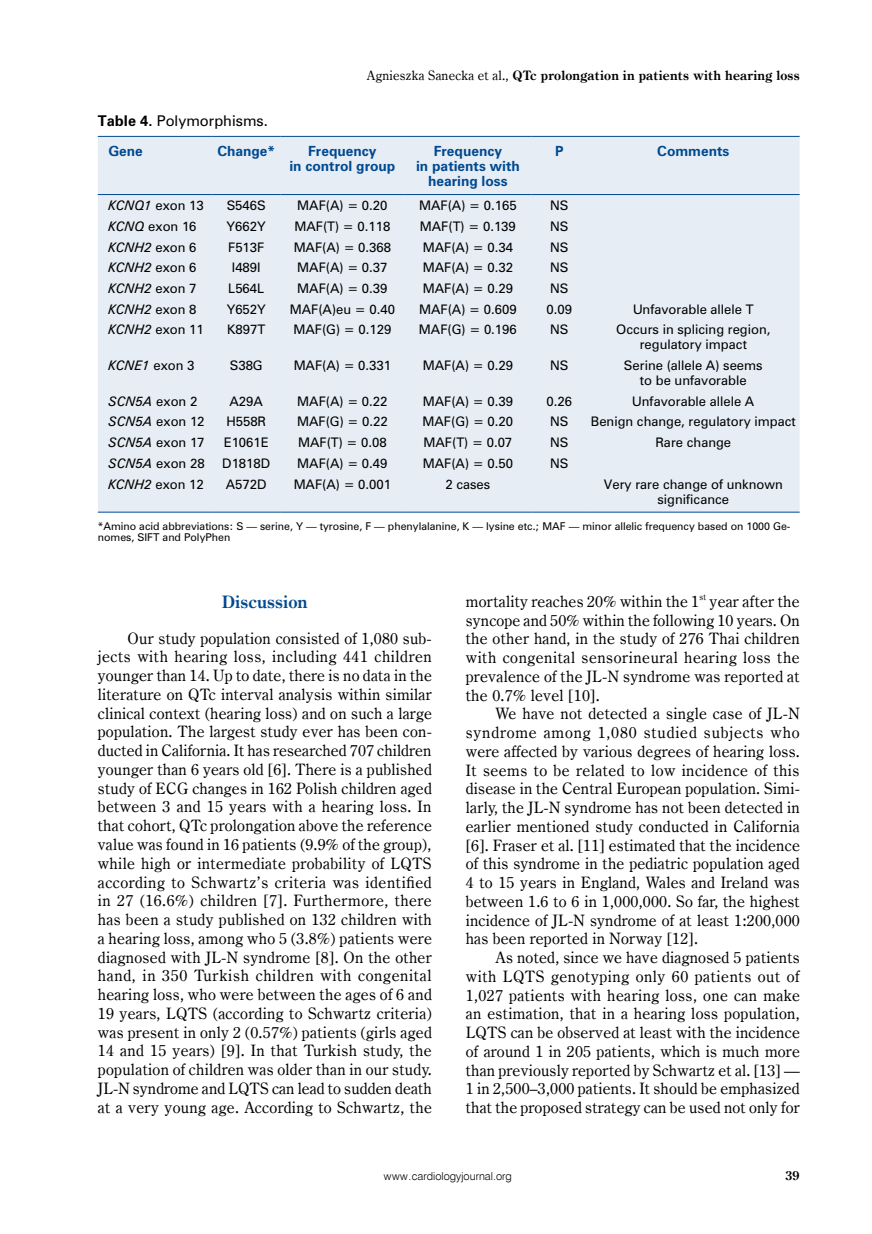
<style>
.page{position:relative;width:872px;height:1234px;background:#fff}
.page>*{position:absolute;margin:0;border:0;box-sizing:border-box;transform-origin:0 0}
.t1{font:700 17.25px "Century Oldst EU";color:#004990}
.t2{font:15.75px/18.8px "Century Oldst EU";letter-spacing:.015em;color:#000;text-align:justify}
.t3{font:13.5px "Zurich PL";color:#000}
.t4{font:700 13.05px "Century Oldst EU";letter-spacing:.015em;color:#000}
.t5{font:700 12.75px/15px "Zurich PL";color:#004990;text-align:center}
.t6{font:700 12.75px "Century Oldst EU";color:#000}
.t7{font:12px/15px "Zurich PL";color:#000;text-align:center}
.t8{font:italic 12px "Zurich PL";color:#000}
.t9{font:10.95px "Swis 721 Lt EU";color:#000}
.t10{font:9.75px/10.9px "Zurich PL";color:#000}
.s1{font-weight:400}
.s2{font-weight:700}
.s3{font-style:italic}
.s4{font-style:normal}
</style>
<div class="page">
<div style="left:98px;top:137px;width:701px;height:374px;background:#e6edf4"></div>
<hr style="left:98px;top:511px;width:114px;height:1px;background:#004990">
<hr style="left:212px;top:511px;width:69px;height:1px;background:#004990">
<hr style="left:281px;top:511px;width:123px;height:1px;background:#004990">
<hr style="left:404px;top:511px;width:127px;height:1px;background:#004990">
<hr style="left:531px;top:511px;width:56px;height:1px;background:#004990">
<hr style="left:587px;top:511px;width:212px;height:1px;background:#004990">
<hr style="left:98px;top:136px;width:114px;height:1px;background:#004990">
<hr style="left:212px;top:136px;width:69px;height:1px;background:#004990">
<hr style="left:281px;top:136px;width:123px;height:1px;background:#004990">
<hr style="left:404px;top:136px;width:127px;height:1px;background:#004990">
<hr style="left:531px;top:136px;width:56px;height:1px;background:#004990">
<hr style="left:587px;top:136px;width:212px;height:1px;background:#004990">
<hr style="left:98px;top:194px;width:114px;height:1px;background:#004990">
<hr style="left:212px;top:194px;width:69px;height:1px;background:#004990">
<hr style="left:281px;top:194px;width:123px;height:1px;background:#004990">
<hr style="left:404px;top:194px;width:127px;height:1px;background:#004990">
<hr style="left:531px;top:194px;width:56px;height:1px;background:#004990">
<hr style="left:587px;top:194px;width:212px;height:1px;background:#004990">
<p class="t4" style="left:367px;top:67px;width:434px"><span class="s1">Agnieszka Sanecka et al.,</span> QTc prolongation in patients with hearing loss</p>
<p class="t3" style="left:98px;top:111px;width:172px"><span class="s2">Table 4.</span> Polymorphisms.</p>
<p class="t5" style="left:108px;top:143px;width:36px">Gene</p>
<p class="t5" style="left:217px;top:143px;width:59px">Change*</p>
<p class="t5" style="left:289px;top:143px;width:107px">Frequency<br>in control group</p>
<p class="t5" style="left:416px;top:143px;width:105px">Frequency<br>in patients with hearing loss</p>
<p class="t5" style="left:555px;top:143px;width:10px">P</p>
<p class="t5" style="left:657px;top:143px;width:74px">Comments</p>
<p class="t7" style="left:108px;top:198px;width:97px"><span class="s3">KCNQ1</span> exon 13</p>
<p class="t7" style="left:227px;top:198px;width:41px">S546S</p>
<p class="t7" style="left:297px;top:198px;width:92px">MAF(A) = 0.20</p>
<p class="t7" style="left:419px;top:198px;width:99px">MAF(A) = 0.165</p>
<p class="t7" style="left:550px;top:198px;width:20px">NS</p>
<p class="t7" style="left:108px;top:218px;width:90px"><span class="s3">KCNQ</span> exon 16</p>
<p class="t7" style="left:227px;top:218px;width:41px">Y662Y</p>
<p class="t7" style="left:294px;top:218px;width:98px">MAF(T) = 0.118</p>
<p class="t7" style="left:420px;top:218px;width:98px">MAF(T) = 0.139</p>
<p class="t7" style="left:550px;top:218px;width:20px">NS</p>
<p class="t8" style="left:108px;top:239px;width:90px">KCNH2 <span class="s4">exon 6</span></p>
<p class="t7" style="left:228px;top:239px;width:38px">F513F</p>
<p class="t7" style="left:294px;top:239px;width:99px">MAF(A) = 0.368</p>
<p class="t7" style="left:423px;top:239px;width:92px">MAF(A) = 0.34</p>
<p class="t7" style="left:550px;top:239px;width:20px">NS</p>
<p class="t8" style="left:108px;top:259px;width:90px">KCNH2 <span class="s4">exon 6</span></p>
<p class="t7" style="left:232px;top:260px;width:30px">I489I</p>
<p class="t7" style="left:297px;top:260px;width:92px">MAF(A) = 0.37</p>
<p class="t7" style="left:423px;top:260px;width:92px">MAF(A) = 0.32</p>
<p class="t7" style="left:550px;top:260px;width:20px">NS</p>
<p class="t8" style="left:108px;top:280px;width:90px">KCNH2 <span class="s4">exon 7</span></p>
<p class="t7" style="left:228px;top:280px;width:37px">L564L</p>
<p class="t7" style="left:297px;top:280px;width:92px">MAF(A) = 0.39</p>
<p class="t7" style="left:423px;top:280px;width:92px">MAF(A) = 0.29</p>
<p class="t7" style="left:550px;top:280px;width:20px">NS</p>
<p class="t8" style="left:108px;top:301px;width:90px">KCNH2 <span class="s4">exon 8</span></p>
<p class="t7" style="left:227px;top:301px;width:41px">Y652Y</p>
<p class="t7" style="left:290px;top:301px;width:107px">MAF(A)eu = 0.40</p>
<p class="t7" style="left:419px;top:301px;width:99px">MAF(A) = 0.609</p>
<p class="t7" style="left:546px;top:301px;width:27px">0.09</p>
<p class="t7" style="left:633px;top:301px;width:122px">Unfavorable allele T</p>
<p class="t7" style="left:108px;top:322px;width:97px"><span class="s3">KCNH2</span> exon 11</p>
<p class="t7" style="left:227px;top:322px;width:40px">K897T</p>
<p class="t7" style="left:293px;top:322px;width:99px">MAF(G) = 0.129</p>
<p class="t7" style="left:419px;top:322px;width:99px">MAF(G) = 0.196</p>
<p class="t7" style="left:550px;top:322px;width:20px">NS</p>
<p class="t7" style="left:616px;top:322px;width:156px">Occurs in splicing region, regulatory impact</p>
<p class="t8" style="left:108px;top:357px;width:88px">KCNE1 <span class="s4">exon 3</span></p>
<p class="t7" style="left:230px;top:357px;width:35px">S38G</p>
<p class="t7" style="left:294px;top:357px;width:99px">MAF(A) = 0.331</p>
<p class="t7" style="left:423px;top:357px;width:92px">MAF(A) = 0.29</p>
<p class="t7" style="left:550px;top:357px;width:20px">NS</p>
<p class="t7" style="left:624px;top:357px;width:140px">Serine (allele A) seems to be unfavorable</p>
<p class="t8" style="left:108px;top:393px;width:90px">SCN5A <span class="s4">exon 2</span></p>
<p class="t7" style="left:229px;top:393px;width:35px">A29A</p>
<p class="t7" style="left:297px;top:393px;width:92px">MAF(A) = 0.22</p>
<p class="t7" style="left:423px;top:393px;width:92px">MAF(A) = 0.39</p>
<p class="t7" style="left:546px;top:393px;width:27px">0.26</p>
<p class="t7" style="left:632px;top:393px;width:124px">Unfavorable allele A</p>
<p class="t7" style="left:108px;top:414px;width:98px"><span class="s3">SCN5A</span> exon 12</p>
<p class="t7" style="left:226px;top:414px;width:41px">H558R</p>
<p class="t7" style="left:297px;top:414px;width:92px">MAF(G) = 0.22</p>
<p class="t7" style="left:422px;top:414px;width:92px">MAF(G) = 0.20</p>
<p class="t7" style="left:550px;top:414px;width:20px">NS</p>
<p class="t7" style="left:591px;top:414px;width:206px">Benign change, regulatory impact</p>
<p class="t7" style="left:108px;top:435px;width:98px"><span class="s3">SCN5A</span> exon 17</p>
<p class="t7" style="left:224px;top:435px;width:47px">E1061E</p>
<p class="t7" style="left:298px;top:435px;width:90px">MAF(T) = 0.08</p>
<p class="t7" style="left:423px;top:435px;width:90px">MAF(T) = 0.07</p>
<p class="t7" style="left:550px;top:435px;width:20px">NS</p>
<p class="t7" style="left:655px;top:435px;width:77px">Rare change</p>
<p class="t7" style="left:108px;top:455px;width:98px"><span class="s3">SCN5A</span> exon 28</p>
<p class="t7" style="left:222px;top:455px;width:50px">D1818D</p>
<p class="t7" style="left:297px;top:455px;width:92px">MAF(A) = 0.49</p>
<p class="t7" style="left:423px;top:455px;width:92px">MAF(A) = 0.50</p>
<p class="t7" style="left:550px;top:455px;width:20px">NS</p>
<p class="t7" style="left:108px;top:476px;width:97px"><span class="s3">KCNH2</span> exon 12</p>
<p class="t7" style="left:226px;top:476px;width:42px">A572D</p>
<p class="t7" style="left:294px;top:476px;width:99px">MAF(A) = 0.001</p>
<p class="t7" style="left:445px;top:476px;width:46px">2 cases</p>
<p class="t7" style="left:604px;top:476px;width:181px">Very rare change of unknown significance</p>
<p class="t10" style="left:98px;top:520px;width:694px">*Amino acid abbreviations: S — serine, Y — tyrosine, F — phenylalanine, K — lysine etc.; MAF — minor allelic frequency based on 1000 Ge&shy;nomes, SIFT and PolyPhen</p>
<p class="t1" style="left:222px;top:591px;width:87px">Discussion</p>
<p class="t2" style="left:98px;top:629px;width:336px;text-indent:30px">Our study population consisted of 1,080 sub&shy;jects with hearing loss, including 441 children younger than 14. Up to date, there is no data in the literature on QTc interval analysis within similar clinical context (hearing loss) and on such a large population. The largest study ever has been con&shy;ducted in California. It has researched 707 children younger than 6 years old [6]. There is a published study of ECG changes in 162 Polish children aged between 3 and 15 years with a hearing loss. In that cohort, QTc prolongation above the reference value was found in 16 patients (9.9% of the group), while high or intermediate probability of LQTS according to Schwartz’s criteria was identified in 27 (16.6%) children [7]. Furthermore, there has been a study published on 132 children with a hearing loss, among who 5 (3.8%) patients were diagnosed with JL-N syndrome [8]. On the other hand, in 350 Turkish children with congenital hearing loss, who were between the ages of 6 and 19 years, LQTS (according to Schwartz criteria) was present in only 2 (0.57%) patients (girls aged 14 and 15 years) [9]. In that Turkish study, the population of children was older than in our study.<br>JL-N syndrome and LQTS can lead to sudden death at a very young age. According to Schwartz, the</p>
<p class="t2" style="left:466px;top:591px;width:336px">mortality reaches 20% within the 1<sup>st</sup> year after the syncope and 50% within the following 10 years. On the other hand, in the study of 276 Thai children with congenital sensorineural hearing loss the prevalence of the JL-N syndrome was reported at the 0.7% level [10].</p>
<p class="t2" style="left:466px;top:704px;width:336px;text-indent:30px">We have not detected a single case of JL-N syndrome among 1,080 studied subjects who were affected by various degrees of hearing loss.<br>It seems to be related to low incidence of this disease in the Central European population. Simi&shy;larly, the JL-N syndrome has not been detected in earlier mentioned study conducted in California [6]. Fraser et al. [11] estimated that the incidence of this syndrome in the pediatric population aged 4 to 15 years in England, Wales and Ireland was between 1.6 to 6 in 1,000,000. So far, the highest incidence of JL-N syndrome of at least 1:200,000 has been reported in Norway [12].</p>
<p class="t2" style="left:466px;top:948px;width:336px;text-indent:30px">As noted, since we have diagnosed 5 patients with LQTS genotyping only 60 patients out of 1,027 patients with hearing loss, one can make an estimation, that in a hearing loss population, LQTS can be observed at least with the incidence of around 1 in 205 patients, which is much more than previously reported by Schwartz et al. [13] — 1 in 2,500–3,000 patients. It should be emphasized that the proposed strategy can be used not only for</p>
<p class="t9" style="left:384px;top:1169px;width:129px">www.cardiologyjournal.org</p>
<p class="t6" style="left:785px;top:1167px;width:16px">39</p>
</div>
